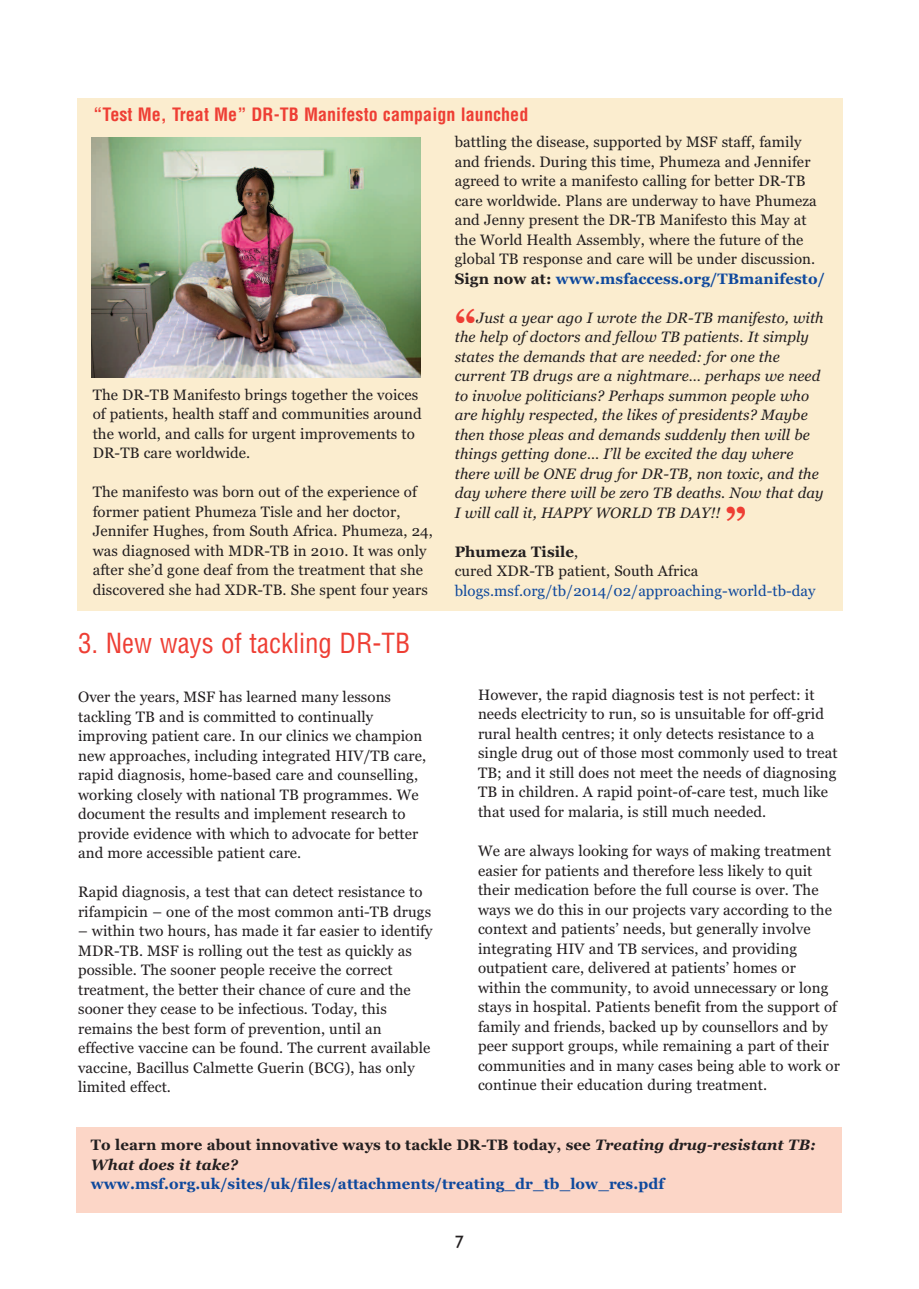
<style>
.page{position:relative;width:919px;height:1289px;background:#fff}
.page>*{position:absolute;margin:0;border:0;box-sizing:border-box;transform-origin:0 0}
.t1{font:700 42px "Georgia";color:#ee3e34}
.t2{font:condensed 27px "Helvetica";color:#ee3e34}
.t3{font:700 condensed 18px "Helvetica";letter-spacing:.005em;color:#ee3e34}
.t4{font:18px "Gill Sans";color:#231f20}
.t5{font:15px/19.5px "Georgia";letter-spacing:.005em;color:#231f20}
.t6{font:italic 15px/19.5px "Georgia";letter-spacing:.005em;color:#231f20}
.t7{font:700 15px/19.5px "Georgia";letter-spacing:.01em;color:#231f20}
.t8{font:700 15px "Georgia";letter-spacing:.01em;color:#0f499d}
.t9{font:15px "Georgia";letter-spacing:.005em;color:#0f499d}
.s1{font-weight:700}
.s2{font-weight:700;color:#0f499d}
.s3{font-style:italic}
</style>
<div class="page">
<div style="left:77px;top:98px;width:765px;height:512px;background:#fbedcf"></div>
<img style="left:91px;top:137px;width:329px;height:240px">
<div style="left:77px;top:1127px;width:765px;height:85px;background:#fcd6c7"></div>
<p class="t3" style="left:93px;top:103px;width:436px">“Test Me, Treat Me” DR-TB Manifesto campaign launched</p>
<p class="t5" style="left:93px;top:385px;width:330px">The DR-TB Manifesto brings together the voices of patients, health staff and communities around the world, and calls for urgent improvements to DR-TB care worldwide.</p>
<p class="t5" style="left:93px;top:482px;width:341px">The manifesto was born out of the experience of former patient Phumeza Tisle and her doctor, Jennifer Hughes, from South Africa. Phumeza, 24, was diagnosed with MDR-TB in 2010. It was only after she’d gone deaf from the treatment that she discovered she had XDR-TB. She spent four years</p>
<h2 class="t2" style="left:78px;top:626px;width:333px">3. New ways of tackling DR-TB</h2>
<p class="t5" style="left:78px;top:687px;width:349px">Over the years, MSF has learned many lessons tackling TB and is committed to continually improving patient care. In our clinics we champion new approaches, including integrated HIV/TB care, rapid diagnosis, home-based care and counselling, working closely with national TB programmes. We document the results and implement research to provide evidence with which to advocate for better and more accessible patient care.</p>
<p class="t5" style="left:78px;top:882px;width:354px">Rapid diagnosis, a test that can detect resistance to rifampicin – one of the most common anti-TB drugs</p>
<p class="t5" style="left:78px;top:921px;width:356px">– within two hours, has made it far easier to identify MDR-TB. MSF is rolling out the test as quickly as possible. The sooner people receive the correct treatment, the better their chance of cure and the sooner they cease to be infectious. Today, this remains the best form of prevention, until an effective vaccine can be found. The current available vaccine, Bacillus Calmette Guerin (BCG), has only limited effect.</p>
<p class="t5" style="left:454px;top:132px;width:371px">battling the disease, supported by MSF staff, family and friends. During this time, Phumeza and Jennifer agreed to write a manifesto calling for better DR-TB care worldwide. Plans are underway to have Phumeza and Jenny present the DR-TB Manifesto this May at the World Health Assembly, where the future of the global TB response and care will be under discussion.<br><span class="s1">Sign now at:</span> <span class="s2">www.msfaccess.org/TBmanifesto/</span></p>
<h1 class="t1" style="left:454px;top:298px;width:23px">“</h1>
<p class="t6" style="left:454px;top:308px;width:370px;text-indent:22px">Just a year ago I wrote the DR-TB manifesto, with the help of doctors and fellow TB patients. It simply states the demands that are needed: for one the current TB drugs are a nightmare… perhaps we need to involve politicians? Perhaps summon people who are highly respected, the likes of presidents? Maybe then those pleas and demands suddenly then will be things getting done… I’ll be excited the day where there will be ONE drug for DR-TB, non toxic, and the day where there will be zero TB deaths. Now that day I will call it, HAPPY WORLD TB DAY!!</p>
<h1 class="t1" style="left:724px;top:496px;width:23px">”</h1>
<p class="t5" style="left:454px;top:542px;width:245px"><span class="s1">Phumeza Tisile</span>,<br>cured XDR-TB patient, South Africa</p>
<p class="t9" style="left:454px;top:581px;width:362px">blogs.msf.org/tb/2014/02/approaching-world-tb-day</p>
<p class="t5" style="left:478px;top:685px;width:361px">However, the rapid diagnosis test is not perfect: it needs electricity to run, so is unsuitable for off-grid rural health centres; it only detects resistance to a single drug out of those most commonly used to treat TB; and it still does not meet the needs of diagnosing TB in children. A rapid point-of-care test, much like that used for malaria, is still much needed.</p>
<p class="t5" style="left:478px;top:841px;width:363px">We are always looking for ways of making treatment easier for patients and therefore less likely to quit their medication before the full course is over. The ways we do this in our projects vary according to the context and patients’ needs, but generally involve integrating HIV and TB services, and providing outpatient care, delivered at patients’ homes or within the community, to avoid unnecessary or long stays in hospital. Patients benefit from the support of family and friends, backed up by counsellors and by peer support groups, while remaining a part of their communities and in many cases being able to work or continue their education during treatment.</p>
<p class="t7" style="left:91px;top:1135px;width:726px">To learn more about innovative ways to tackle DR-TB today, see <span class="s3">Treating drug-resistant TB:<br>What does it take?</span></p>
<p class="t8" style="left:91px;top:1174px;width:575px">www.msf.org.uk/sites/uk/files/attachments/treating_dr_tb_low_res.pdf</p>
<p class="t4" style="left:455px;top:1231px;width:10px">7</p>
</div>
